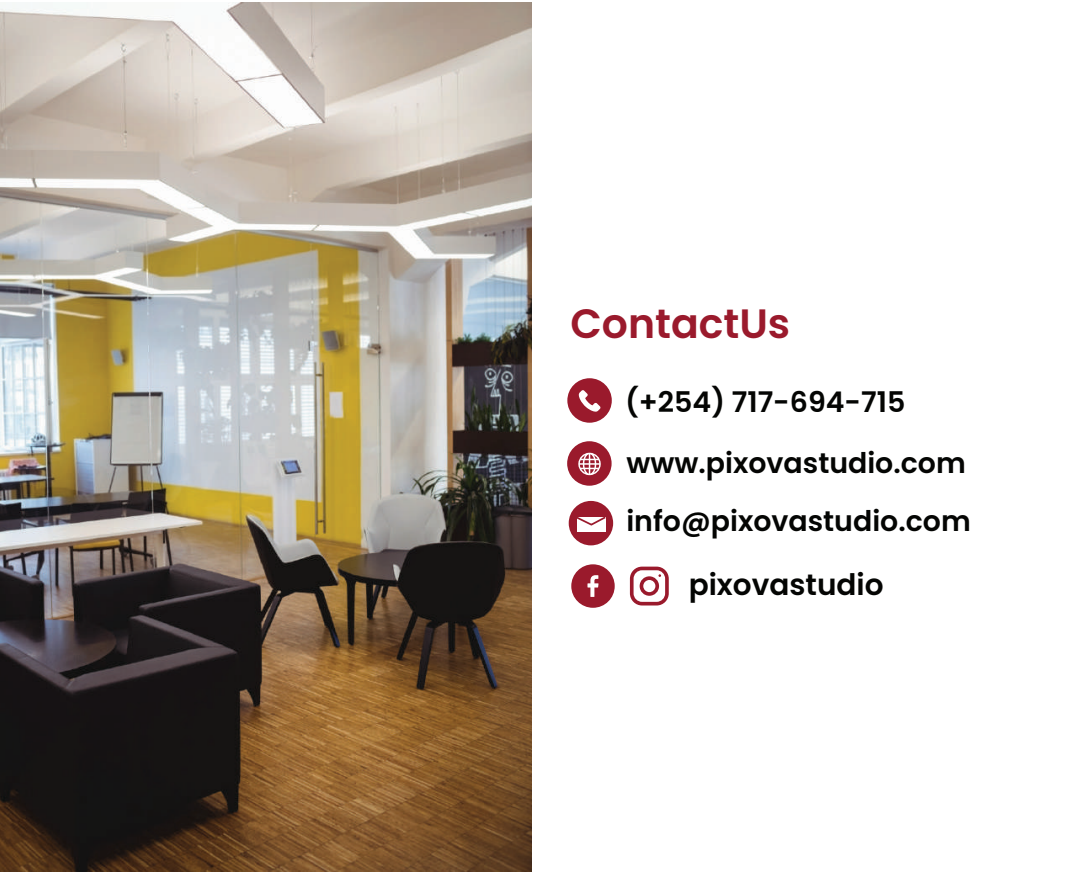
<style>
.page{position:relative;width:1071px;height:872px;background:#fff}
.page>*{position:absolute;margin:0;border:0;box-sizing:border-box;transform-origin:0 0}
.t1{font:600 40.95px "Poppins";color:#9a1a2c}
.t2{font:600 29.57px "Poppins";color:#040503}
.t3{font:600 28.35px/59.9px "Poppins";color:#040503}
</style>
<div class="page">
<div style="left:569px;top:500px;width:44px;height:45px;background:#9a1a2c;border-radius:50%"></div>
<div style="left:577px;top:517px;width:28px;height:15px;background:#fff"></div>
<svg style="left:577px;top:517px;width:29px;height:10px"></svg>
<div style="left:567px;top:441px;width:45px;height:44px;background:#9a1a2c;border-radius:50%"></div>
<svg style="left:578px;top:452px;width:23px;height:23px"></svg>
<div style="left:567px;top:378px;width:45px;height:44px;background:#9a1a2c;border-radius:50%"></div>
<svg style="left:579px;top:390px;width:21px;height:21px"></svg>
<img style="left:0;top:2px;width:531px;height:869px">
<svg style="left:630px;top:566px;width:39px;height:39px"></svg>
<div style="left:571px;top:564px;width:44px;height:43px;background:#9a1a2c;border-radius:50%"></div>
<svg style="left:587px;top:575px;width:12px;height:21px"></svg>
<h1 class="t1" style="left:570px;top:300px;width:221px">ContactUs</h1>
<p class="t3" style="left:625px;top:372px;width:347px">(+254) 717-694-715 www.pixovastudio.com info@pixovastudio.com</p>
<p class="t2" style="left:689px;top:567px;width:196px">pixovastudio</p>
</div>
